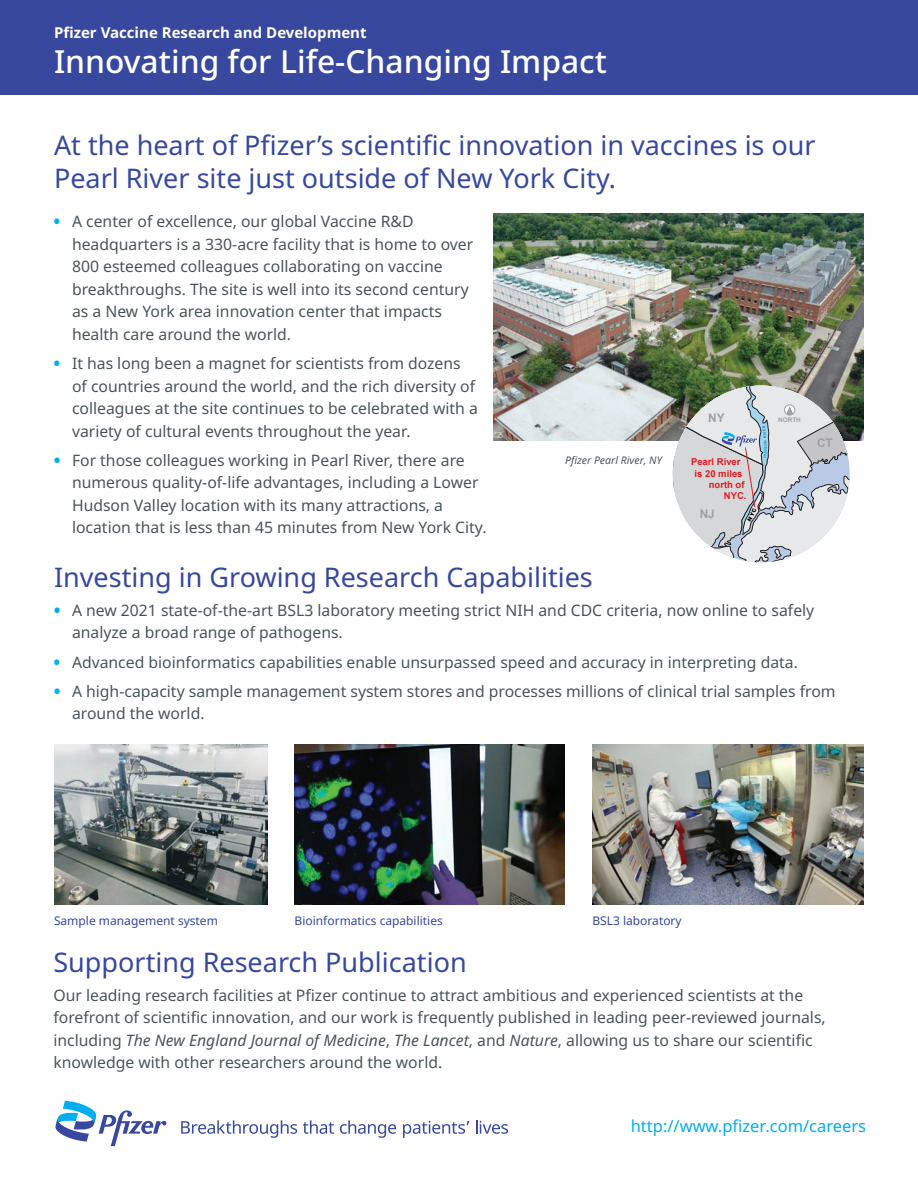
<style>
.page{position:relative;width:918px;height:1188px;background:#fff}
.page>*{position:absolute;margin:0;border:0;box-sizing:border-box;transform-origin:0 0}
.t1{font:500 31.8px "Noto Sans";color:#fff}
.t2{font:27px/32.4px "Noto Sans";color:#37489e}
.t3{font:16.5px "Noto Sans";color:#00aeef}
.t4{font:15.75px/22.5px "Noto Sans";color:#495459}
.t5{font:700 15px "Noto Sans";color:#fff}
.t6{font:12px "Noto Sans";color:#37489e}
.t7{font:700 11.85px "Arial";color:#9fa0a3}
.t8{font:italic 10.5px "Noto Sans";color:#495459}
.t9{font:700 9.45px "Arial";color:#e51a23}
.t10{font:700 6.3px "Arial";color:#9fa0a3}
.t11{font:700 3.75px "Arial";color:#0093d0}
.s1{font-weight:900;color:#00aeef}
.s2{font-style:italic}
</style>
<div class="page">
<svg style="left:55px;top:1101px;width:111px;height:45px"></svg>
<svg style="left:181px;top:1120px;width:116px;height:18px"></svg>
<svg style="left:303px;top:1120px;width:31px;height:14px"></svg>
<svg style="left:340px;top:1120px;width:56px;height:18px"></svg>
<svg style="left:403px;top:1121px;width:66px;height:17px"></svg>
<svg style="left:476px;top:1120px;width:32px;height:14px"></svg>
<div style="left:0;top:0;width:918px;height:94px;background:#37489e"></div>
<img style="left:592px;top:744px;width:272px;height:160px">
<img style="left:494px;top:213px;width:370px;height:228px">
<img style="left:54px;top:744px;width:213px;height:160px">
<img style="left:295px;top:744px;width:270px;height:160px">
<svg style="left:673px;top:386px;width:177px;height:176px;background:#c8cbcd"></svg>
<p class="t5" style="left:54px;top:22px;width:314px">Pfizer Vaccine Research and Development</p>
<p class="t1" style="left:54px;top:39px;width:555px">Innovating for Life-Changing Impact</p>
<p class="t2" style="left:54px;top:130px;width:763px">At the heart of Pfizer’s scientific innovation in vaccines is our<br>Pearl River site just outside of New York City.</p>
<p class="t4" style="left:72px;top:211px;width:403px;text-indent:-18px"><span class="s1">•</span> A center of excellence, our global Vaccine R&amp;D headquarters is a 330-acre facility that is home to over 800 esteemed colleagues collaborating on vaccine breakthroughs. The site is well into its second century as a New York area innovation center that impacts health care around the world.</p>
<p class="t4" style="left:72px;top:353px;width:407px;text-indent:-18px"><span class="s1">•</span> It has long been a magnet for scientists from dozens of countries around the world, and the rich diversity of colleagues at the site continues to be celebrated with a variety of cultural events throughout the year.</p>
<p class="t4" style="left:72px;top:449px;width:416px;text-indent:-18px"><span class="s1">•</span> For those colleagues working in Pearl River, there are numerous quality-of-life advantages, including a Lower Hudson Valley location with its many attractions, a location that is less than 45 minutes from New York City.</p>
<p class="t8" style="left:565px;top:452px;width:98px">Pfizer Pearl River, NY</p>
<p class="t7" style="left:708px;top:409px;width:18px">NY</p>
<p class="t10" style="left:778px;top:416px;width:24px">NORTH</p>
<p class="t9" style="left:691px;top:455px;width:51px">Pearl River</p>
<p class="t9" style="left:695px;top:467px;width:49px">is 20 miles</p>
<p class="t9" style="left:709px;top:478px;width:37px">north of</p>
<p class="t9" style="left:724px;top:489px;width:24px">NYC.</p>
<p class="t7" style="left:700px;top:505px;width:17px">NJ</p>
<p class="t11" style="left:763px;top:449px;width:4px;rotate:-90deg">S</p>
<p class="t7" style="left:817px;top:435px;width:17px">CT</p>
<p class="t2" style="left:54px;top:561px;width:540px">Investing in Growing Research Capabilities</p>
<p class="t4" style="left:72px;top:599px;width:744px;text-indent:-18px"><span class="s1">•</span> A new 2021 state-of-the-art BSL3 laboratory meeting strict NIH and CDC criteria, now online to safely analyze a broad range of pathogens.</p>
<p class="t4" style="left:54px;top:651px;width:745px"><span class="s1">•</span> Advanced bioinformatics capabilities enable unsurpassed speed and accuracy in interpreting data.</p>
<p class="t4" style="left:72px;top:680px;width:765px;text-indent:-18px"><span class="s1">•</span> A high-capacity sample management system stores and processes millions of clinical trial samples from around the world.</p>
<p class="t6" style="left:54px;top:912px;width:165px">Sample management system</p>
<p class="t6" style="left:295px;top:912px;width:150px">Bioinformatics capabilities</p>
<p class="t6" style="left:592px;top:912px;width:91px">BSL3 laboratory</p>
<p class="t2" style="left:53px;top:946px;width:415px">Supporting Research Publication</p>
<p class="t4" style="left:53px;top:984px;width:774px">Our leading research facilities at Pfizer continue to attract ambitious and experienced scientists at the forefront of scientific innovation, and our work is frequently published in leading peer-reviewed journals, including <span class="s2">The New England Journal of Medicine</span>, <span class="s2">The Lancet</span>, and <span class="s2">Nature</span>, allowing us to share our scientific knowledge with other researchers around the world.</p>
<p class="t3" style="left:631px;top:1114px;width:237px">http://www.pfizer.com/careers</p>
</div>
